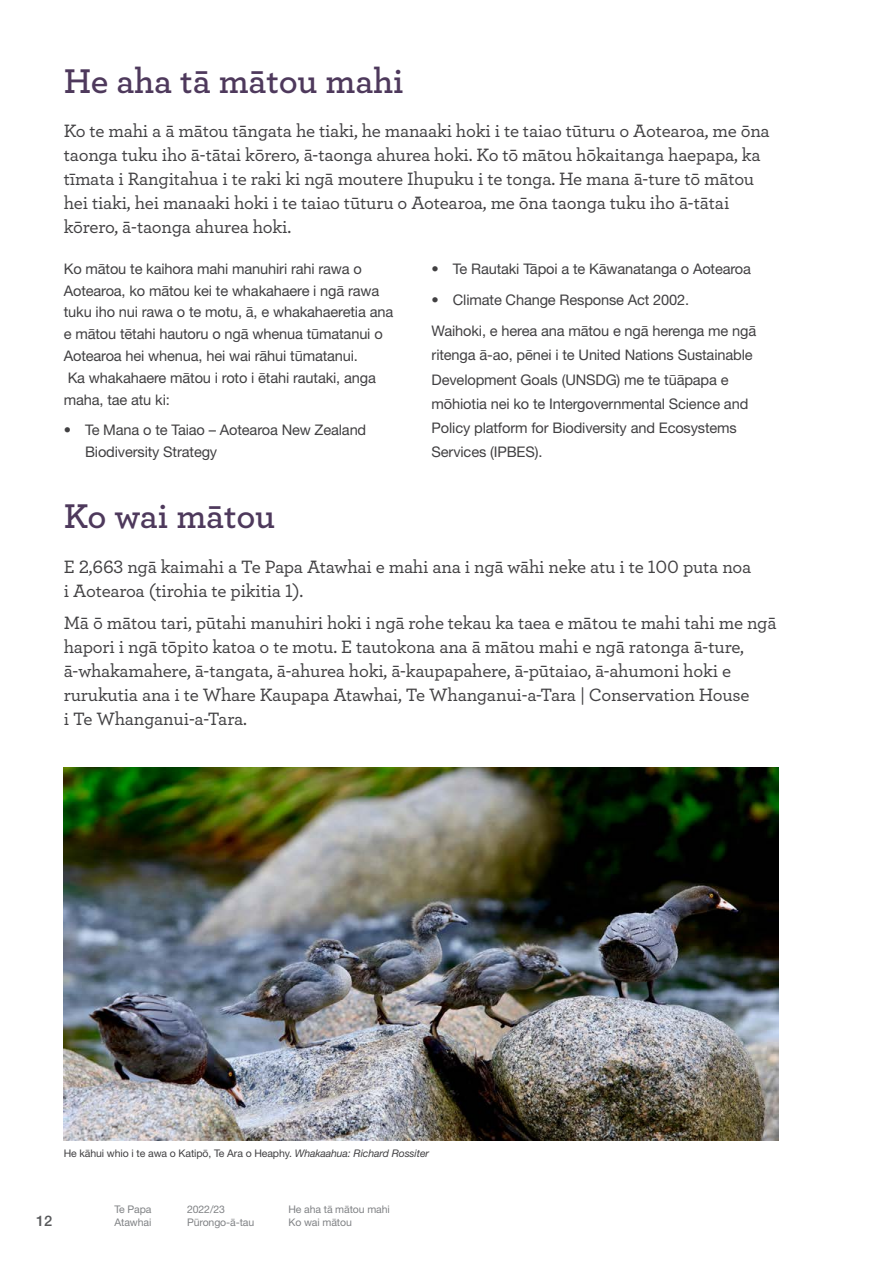
<style>
.page{position:relative;width:893px;height:1263px;background:#fff}
.page>*{position:absolute;margin:0;border:0;box-sizing:border-box;transform-origin:0 0}
.t1{font:600 36px "Archer";letter-spacing:-.01em;color:#4e395c}
.t2{font:500 18.75px/24px "Archer";letter-spacing:-.015em;color:#414042}
.t3{font:14.7px/21.9px "Helvetica Neue LT Pro";letter-spacing:-.01em;color:#414042}
.t4{font:500 14.7px "Helvetica Neue LT Pro";color:#58595b}
.t5{font:10.5px "Helvetica Neue LT Pro";letter-spacing:-.01em;color:#414042}
.t6{font:10.5px/13.5px "Helvetica Neue LT Pro";letter-spacing:-.01em;color:#808285}
.s1{font-style:italic}
</style>
<div class="page">
<img style="left:64px;top:768px;width:714px;height:373px">
<h1 class="t1" style="left:64px;top:54px;width:342px">He aha tā mātou mahi</h1>
<p class="t2" style="left:64px;top:118px;width:707px">Ko te mahi a ā mātou tāngata he tiaki, he manaaki hoki i te taiao tūturu o Aotearoa, me ōna taonga tuku iho ā-tātai kōrero, ā-taonga ahurea hoki. Ko tō mātou hōkaitanga haepapa, ka tīmata i Rangitahua i te raki ki ngā moutere Ihupuku i te tonga. He mana ā-ture tō mātou hei tiaki, hei manaaki hoki i te taiao tūturu o Aotearoa, me ōna taonga tuku iho ā-tātai kōrero, ā-taonga ahurea hoki.</p>
<p class="t3" style="left:64px;top:257px;width:331px">Ko mātou te kaihora mahi manuhiri rahi rawa o Aotearoa, ko mātou kei te whakahaere i ngā rawa tuku iho nui rawa o te motu, ā, e whakahaeretia ana e mātou tētahi hautoru o ngā whenua tūmatanui o Aotearoa hei whenua, hei wai rāhui tūmatanui.<br>Ka whakahaere mātou i roto i ētahi rautaki, anga maha, tae atu ki:</p>
<p class="t3" style="left:85px;top:418px;width:283px;text-indent:-21px">• Te Mana o te Taiao – Aotearoa New Zealand<br>Biodiversity Strategy</p>
<p class="t3" style="left:432px;top:257px;width:321px">• Te Rautaki Tāpoi a te Kāwanatanga o Aotearoa</p>
<p class="t3" style="left:432px;top:284px;width:326px;line-height:31.5px">• Climate Change Response Act 2002.<br>Waihoki, e herea ana mātou e ngā herenga me ngā</p>
<p class="t3" style="left:432px;top:343px;width:322px;line-height:24px">ritenga ā-ao, pēnei i te United Nations Sustainable Development Goals (UNSDG) me te tūāpapa e mōhiotia nei ko te Intergovernmental Science and Policy platform for Biodiversity and Ecosystems Services (IPBES).</p>
<h1 class="t1" style="left:64px;top:489px;width:213px">Ko wai mātou</h1>
<p class="t2" style="left:64px;top:553px;width:689px">E 2,663 ngā kaimahi a Te Papa Atawhai e mahi ana i ngā wāhi neke atu i te 100 puta noa i Aotearoa (tirohia te pikitia 1).</p>
<p class="t2" style="left:64px;top:610px;width:714px">Mā ō mātou tari, pūtahi manuhiri hoki i ngā rohe tekau ka taea e mātou te mahi tahi me ngā hapori i ngā tōpito katoa o te motu. E tautokona ana ā mātou mahi e ngā ratonga ā-ture, ā-whakamahere, ā-tangata, ā-ahurea hoki, ā-kaupapahere, ā-pūtaiao, ā-ahumoni hoki e rurukutia ana i te Whare Kaupapa Atawhai, Te Whanganui-a-Tara | Conservation House<br>i Te Whanganui-a-Tara.</p>
<p class="t5" style="left:64px;top:1146px;width:367px">He kāhui whio i te awa o Katipō, Te Ara o Heaphy. <span class="s1">Whakaahua: Richard Rossiter</span></p>
<p class="t6" style="left:114px;top:1202px;width:39px">Te Papa<br>Atawhai</p>
<p class="t6" style="left:187px;top:1202px;width:39px">2022/23</p>
<p class="t4" style="left:36px;top:1212px;width:18px">12</p>
<p class="t6" style="left:187px;top:1215px;width:69px">Pūrongo-ā-tau</p>
<p class="t6" style="left:288px;top:1202px;width:103px">He aha tā mātou mahi<br>Ko wai mātou</p>
</div>
